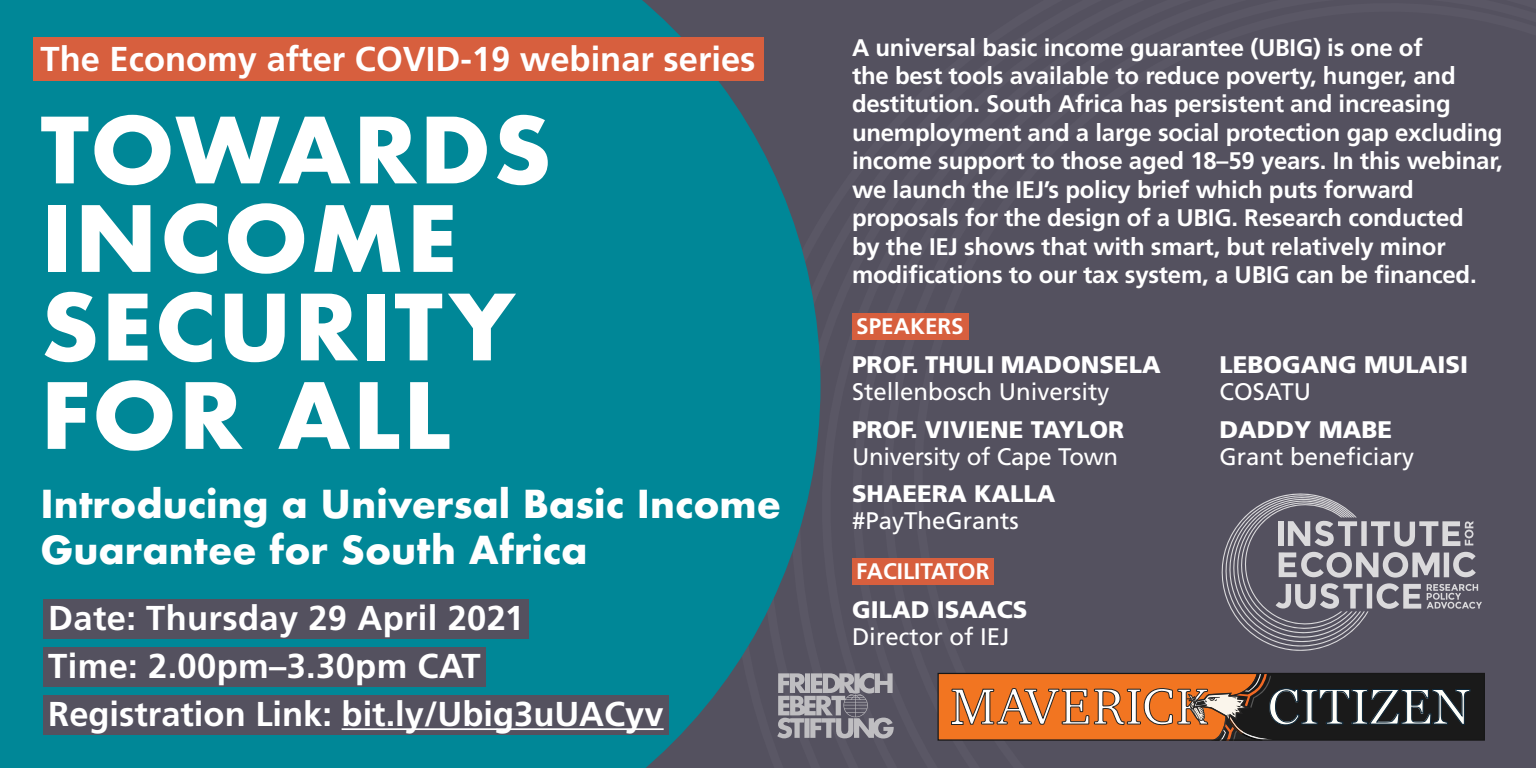
<style>
.page{position:relative;width:1536px;height:768px;background:#fff}
.page>*{position:absolute;margin:0;border:0;box-sizing:border-box;transform-origin:0 0}
.t1{font:700 88.5px/88.5px "Futura";letter-spacing:.02em;color:#fff}
.t2{font:49.95px "Georgia";color:#fffffa}
.t3{font:700 37.5px/46.5px "Futura";color:#fff}
.t4{font:700 34.5px/47.7px "Frutiger LT Std";color:#fff}
.t5{font:700 24px/28.5px "Frutiger LT Std";letter-spacing:-.01em;color:#fff}
.t6{font:24px "Frutiger LT Std";color:#fff}
.t7{font:900 24px "Frutiger LT Std";color:#fff}
.t8{font:700 22.5px "Frutiger LT Std";color:#fff}
</style>
<div class="page">
<div style="left:820px;top:0;width:716px;height:768px;background:#54515f"></div>
<div style="left:0;top:0;width:820px;height:768px;background:#008797"></div>
<div style="left:852px;top:313px;width:116px;height:27px;background:#d75f3e"></div>
<div style="left:852px;top:558px;width:142px;height:26px;background:#d75f3e"></div>
<svg style="left:1211px;top:485px;width:271px;height:176px"></svg>
<div style="left:33px;top:38px;width:730px;height:43px;background:#d75f3e"></div>
<div style="left:43px;top:599px;width:486px;height:40px;background:#54515f"></div>
<div style="left:43px;top:647px;width:443px;height:40px;background:#54515f"></div>
<div style="left:43px;top:695px;width:626px;height:39px;background:#54515f"></div>
<hr style="left:342px;top:728px;width:322px;height:2px;background:#fff">
<svg style="left:940px;top:675px;width:543px;height:64px"></svg>
<div style="left:938px;top:673px;width:547px;height:68px;border:1px solid #171717"></div>
<svg style="left:777px;top:673px;width:117px;height:66px"></svg>
<h3 class="t4" style="left:40px;top:35px;width:717px">The Economy after COVID-19 webinar series</h3>
<h1 class="t1" style="left:40px;top:106px;width:513px">TOWARDS<br>INCOME<br>SECURITY<br>FOR ALL</h1>
<h3 class="t3" style="left:40px;top:480px;width:742px">Introducing a Universal Basic Income<br>Guarantee for South Africa</h3>
<h3 class="t4" style="left:48px;top:595px;width:617px">Date: Thursday 29 April 2021<br>Time: 2.00pm–3.30pm CAT<br>Registration Link: bit.ly/Ubig3uUACyv</h3>
<p class="t5" style="left:852px;top:33px;width:652px">A universal basic income guarantee (UBIG) is one of<br>the best tools available to reduce poverty, hunger, and destitution. South Africa has persistent and increasing unemployment and a large social protection gap excluding income support to those aged 18–59 years. In this webinar, we launch the IEJ’s policy brief which puts forward proposals for the design of a UBIG. Research conducted<br>by the IEJ shows that with smart, but relatively minor modifications to our tax system, a UBIG can be financed.</p>
<p class="t8" style="left:856px;top:313px;width:109px">SPEAKERS</p>
<p class="t7" style="left:852px;top:350px;width:310px">PROF. THULI MADONSELA</p>
<p class="t6" style="left:852px;top:378px;width:259px">Stellenbosch University</p>
<p class="t7" style="left:852px;top:415px;width:274px">PROF. VIVIENE TAYLOR</p>
<p class="t6" style="left:852px;top:442px;width:268px">University of Cape Town</p>
<p class="t7" style="left:852px;top:479px;width:205px">SHAEERA KALLA</p>
<p class="t6" style="left:852px;top:507px;width:168px">#PayTheGrants</p>
<p class="t8" style="left:856px;top:558px;width:135px">FACILITATOR</p>
<p class="t7" style="left:852px;top:595px;width:177px">GILAD ISAACS</p>
<p class="t6" style="left:852px;top:622px;width:159px">Director of IEJ</p>
<p class="t7" style="left:1219px;top:350px;width:250px">LEBOGANG MULAISI</p>
<p class="t6" style="left:1219px;top:378px;width:93px">COSATU</p>
<p class="t7" style="left:1219px;top:415px;width:174px">DADDY MABE</p>
<p class="t6" style="left:1219px;top:442px;width:196px">Grant beneficiary</p>
<h2 class="t2" style="left:1268px;top:670px;width:204px">CITIZEN</h2>
</div>
